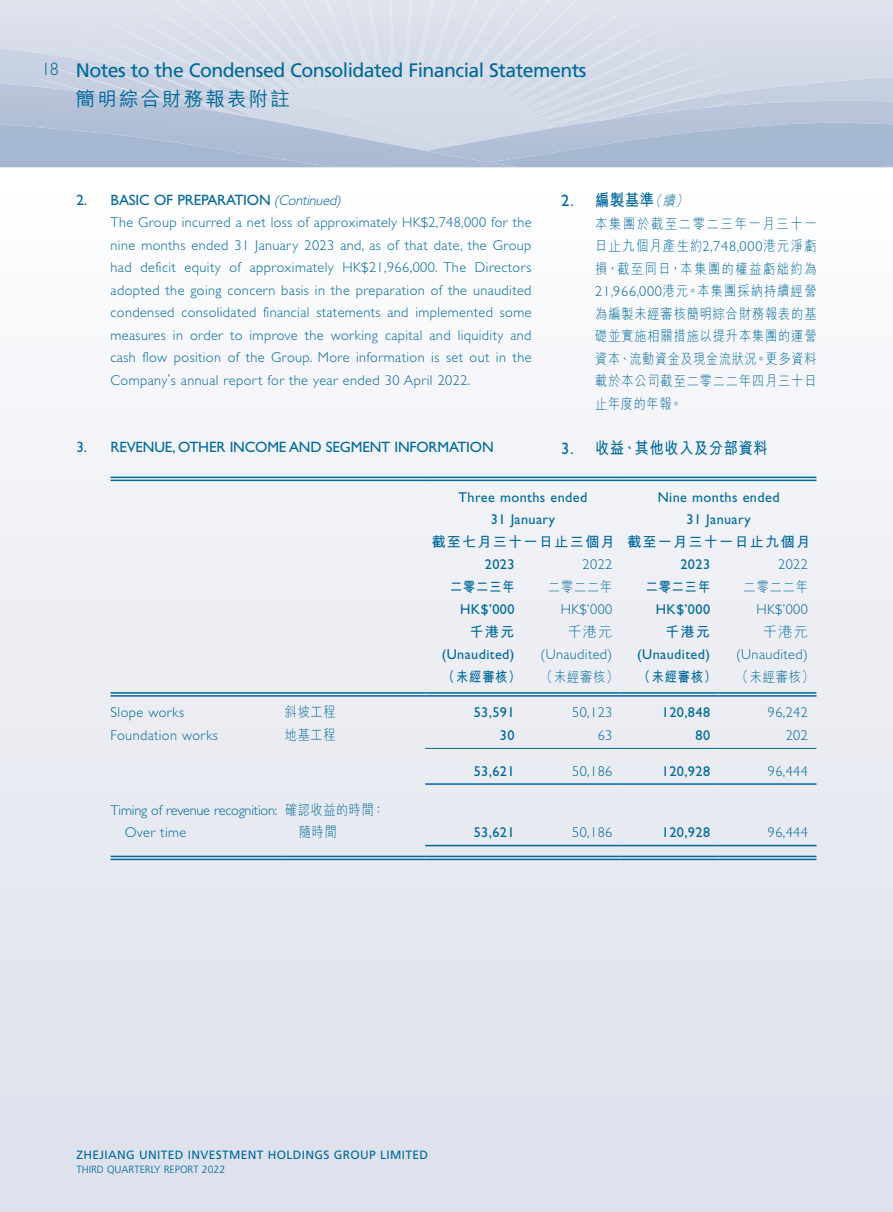
<style>
.page{position:relative;width:893px;height:1212px;background:#fff}
.page>*{position:absolute;margin:0;border:0;box-sizing:border-box;transform-origin:0 0}
.t1{font:19.5px "Frutiger LT Std";letter-spacing:-.025em;color:#00689b}
.t2{font:19.5px "M Hei HK Medium E Ten B5 H";letter-spacing:.11em;color:#00689b}
.t3{font:300 18px "Gill Sans Std";color:#00689b}
.t4{font:16.5px "M Hei HK Bold E Ten B5 H";letter-spacing:.06em;color:#00689b;scale:.85 1}
.t5{font:15px "Gill Sans Std";letter-spacing:-.01em;color:#00689b}
.t6{font:300 14.25px/22.5px "Gill Sans Std";letter-spacing:.03em;color:#00689b;text-align:justify}
.t7{font:14.25px/22.5px "M Hei HK Light E Ten B5 H";letter-spacing:.08em;color:#00689b;text-align:justify;scale:.85 1}
.t8{font:14.25px/22.5px "Gill Sans Std";letter-spacing:.03em;color:#00689b;text-align:center}
.t9{font:300 14.25px/22.5px "Gill Sans Std";letter-spacing:-.01em;color:#00689b}
.t10{font:14.25px "M Hei HK Bold E Ten B5 H";letter-spacing:.08em;color:#00689b}
.t11{font:14.25px "M Hei HK Bold E Ten B5 H";letter-spacing:.08em;color:#00689b;scale:.85 1}
.t12{font:14.25px "M Hei HK Light E Ten B5 H";letter-spacing:.08em;color:#00689b}
.t13{font:12px "Frutiger LT Std";letter-spacing:.03em;color:#00689b}
.t14{font:300 10.5px "Frutiger LT Std";color:#00689b}
.s1{font-family:"Gill Sans Std"}
.s2{font-family:"M Hei HK Light E Ten B5 H";font-style:italic;font-size:14.25px}
.s3{font-family:"Gill Sans Std";font-weight:300}
.s4{font-weight:300;font-style:italic;font-size:14.25px}
.s5{font-family:"M Hei HK Light E Ten B5 H";font-weight:400}
</style>
<div class="page">
<div style="left:0;top:0;width:893px;height:168px;background:#dadfea"></div>
<div style="left:0;top:168px;width:893px;height:1044px;background:linear-gradient(to bottom,#fcfcfd,#dbdfea)"></div>
<img style="left:0;top:47px;width:49px;height:35px">
<img style="left:745px;top:77px;width:147px;height:24px">
<img style="left:49px;top:0;width:696px;height:101px">
<img style="left:24px;top:58px;width:435px;height:24px">
<img style="left:582px;top:98px;width:172px;height:3px">
<img style="left:520px;top:101px;width:372px;height:22px">
<img style="left:520px;top:123px;width:373px;height:44px">
<svg style="left:884px;top:165px;width:6px;height:2px"></svg>
<img style="left:0;top:82px;width:520px;height:85px">
<img style="left:0;top:123px;width:334px;height:44px">
<img style="left:892px;top:77px;width:1px;height:24px">
<img style="left:892px;top:101px;width:1px;height:46px">
<hr style="left:111px;top:477px;width:174px;height:1px;background:#00689b">
<hr style="left:111px;top:480px;width:174px;height:1px;background:#00689b">
<hr style="left:285px;top:477px;width:140px;height:1px;background:#00689b">
<hr style="left:285px;top:480px;width:140px;height:1px;background:#00689b">
<hr style="left:425px;top:477px;width:196px;height:1px;background:#00689b">
<hr style="left:425px;top:480px;width:196px;height:1px;background:#00689b">
<hr style="left:621px;top:477px;width:195px;height:1px;background:#00689b">
<hr style="left:621px;top:480px;width:195px;height:1px;background:#00689b">
<hr style="left:111px;top:692px;width:174px;height:2px;background:#00689b">
<hr style="left:111px;top:695px;width:174px;height:2px;background:#00689b">
<hr style="left:285px;top:692px;width:140px;height:2px;background:#00689b">
<hr style="left:285px;top:695px;width:140px;height:2px;background:#00689b">
<hr style="left:425px;top:692px;width:98px;height:2px;background:#00689b">
<hr style="left:425px;top:695px;width:98px;height:2px;background:#00689b">
<hr style="left:523px;top:692px;width:98px;height:2px;background:#00689b">
<hr style="left:523px;top:695px;width:98px;height:2px;background:#00689b">
<hr style="left:621px;top:692px;width:98px;height:2px;background:#00689b">
<hr style="left:621px;top:695px;width:98px;height:2px;background:#00689b">
<hr style="left:719px;top:692px;width:97px;height:2px;background:#00689b">
<hr style="left:719px;top:695px;width:97px;height:2px;background:#00689b">
<hr style="left:425px;top:748px;width:98px;height:1px;background:#00689b">
<hr style="left:523px;top:748px;width:98px;height:1px;background:#00689b">
<hr style="left:621px;top:748px;width:98px;height:1px;background:#00689b">
<hr style="left:719px;top:748px;width:97px;height:1px;background:#00689b">
<hr style="left:425px;top:783px;width:98px;height:2px;background:#00689b">
<hr style="left:523px;top:783px;width:98px;height:2px;background:#00689b">
<hr style="left:621px;top:783px;width:98px;height:2px;background:#00689b">
<hr style="left:719px;top:783px;width:97px;height:2px;background:#00689b">
<hr style="left:425px;top:845px;width:98px;height:1px;background:#00689b">
<hr style="left:523px;top:845px;width:98px;height:1px;background:#00689b">
<hr style="left:621px;top:845px;width:98px;height:1px;background:#00689b">
<hr style="left:719px;top:845px;width:97px;height:1px;background:#00689b">
<hr style="left:111px;top:856px;width:174px;height:1px;background:#00689b">
<hr style="left:111px;top:859px;width:174px;height:1px;background:#00689b">
<hr style="left:285px;top:856px;width:140px;height:1px;background:#00689b">
<hr style="left:285px;top:859px;width:140px;height:1px;background:#00689b">
<hr style="left:425px;top:856px;width:98px;height:1px;background:#00689b">
<hr style="left:425px;top:859px;width:98px;height:1px;background:#00689b">
<hr style="left:523px;top:856px;width:98px;height:1px;background:#00689b">
<hr style="left:523px;top:859px;width:98px;height:1px;background:#00689b">
<hr style="left:621px;top:856px;width:98px;height:1px;background:#00689b">
<hr style="left:621px;top:859px;width:98px;height:1px;background:#00689b">
<hr style="left:719px;top:856px;width:97px;height:1px;background:#00689b">
<hr style="left:719px;top:859px;width:97px;height:1px;background:#00689b">
<p class="t3" style="left:42px;top:62px;width:19px">18</p>
<h1 class="t1" style="left:76px;top:62px;width:512px">Notes to the Condensed Consolidated Financial Statements</h1>
<h1 class="t2" style="left:76px;top:91px;width:215px">簡明綜合財務報表附註</h1>
<p class="t4" style="left:561px;top:194px;width:153px"><span class="s1">2.</span> 編製基準<span class="s2">（續）</span></p>
<p class="t7" style="left:595px;top:214px;width:262px">本集團於截至二零二三年一月三十一日止九個月產生約<span class="s3">2,748,000</span>港元淨虧損，截至同日，本集團的權益虧絀約為<span class="s3">21,966,000</span>港元。本集團採納持續經營為編製未經審核簡明綜合財務報表的基礎並實施相關措施以提升本集團的運營資本、流動資金及現金流狀況。更多資料載於本公司截至二零二二年四月三十日止年度的年報。</p>
<p class="t4" style="left:561px;top:441px;width:244px"><span class="s1">3.</span> 收益、其他收入及分部資料</p>
<p class="t5" style="left:77px;top:194px;width:266px">2. BASIC OF PREPARATION <span class="s4">(Continued)</span></p>
<p class="t6" style="left:111px;top:213px;width:422px">The Group incurred a net loss of approximately HK$2,748,000 for the nine months ended 31 January 2023 and, as of that date, the Group had deficit equity of approximately HK$21,966,000. The Directors adopted the going concern basis in the preparation of the unaudited condensed consolidated financial statements and implemented some measures in order to improve the working capital and liquidity and cash flow position of the Group. More information is set out in the Company’s annual report for the year ended 30 April 2022.</p>
<p class="t5" style="left:77px;top:441px;width:419px">3. REVENUE, OTHER INCOME AND SEGMENT INFORMATION</p>
<p class="t8" style="left:459px;top:487px;width:130px">Three months ended<br>31 January</p>
<p class="t8" style="left:658px;top:487px;width:123px">Nine months ended<br>31 January</p>
<p class="t10" style="left:431px;top:536px;width:380px">截至七月三十一日止三個月 截至一月三十一日止九個月</p>
<p class="t8" style="left:485px;top:554px;width:31px">2023</p>
<p class="t6" style="left:583px;top:555px;width:31px">2022</p>
<p class="t8" style="left:680px;top:554px;width:31px">2023</p>
<p class="t6" style="left:778px;top:555px;width:31px">2022</p>
<p class="t11" style="left:450px;top:581px;width:77px">二零二三年</p>
<p class="t7" style="left:548px;top:577px;width:77px">二零二二年</p>
<p class="t11" style="left:646px;top:581px;width:77px">二零二三年</p>
<p class="t7" style="left:744px;top:577px;width:77px">二零二二年</p>
<p class="t8" style="left:460px;top:599px;width:56px">HK$’000</p>
<p class="t6" style="left:561px;top:600px;width:53px">HK$’000</p>
<p class="t8" style="left:656px;top:599px;width:56px">HK$’000</p>
<p class="t6" style="left:756px;top:600px;width:53px">HK$’000</p>
<p class="t10" style="left:470px;top:626px;width:46px">千港元</p>
<p class="t12" style="left:567px;top:626px;width:46px">千港元</p>
<p class="t10" style="left:665px;top:626px;width:46px">千港元</p>
<p class="t12" style="left:763px;top:626px;width:46px">千港元</p>
<p class="t8" style="left:442px;top:644px;width:74px">(Unaudited)</p>
<p class="t6" style="left:540px;top:645px;width:73px">(Unaudited)</p>
<p class="t8" style="left:637px;top:644px;width:74px">(Unaudited)</p>
<p class="t6" style="left:736px;top:645px;width:73px">(Unaudited)</p>
<p class="t11" style="left:443px;top:671px;width:93px">（未經審核）</p>
<p class="t7" style="left:540px;top:667px;width:93px">（未經審核）</p>
<p class="t11" style="left:638px;top:671px;width:93px">（未經審核）</p>
<p class="t7" style="left:736px;top:667px;width:93px">（未經審核）</p>
<p class="t6" style="left:111px;top:703px;width:75px">Slope works</p>
<p class="t7" style="left:285px;top:703px;width:61px">斜坡工程</p>
<p class="t8" style="left:474px;top:702px;width:42px">53,591</p>
<p class="t6" style="left:572px;top:703px;width:42px">50,123</p>
<p class="t8" style="left:662px;top:702px;width:50px">120,848</p>
<p class="t6" style="left:768px;top:703px;width:42px">96,242</p>
<p class="t6" style="left:111px;top:725px;width:109px">Foundation works</p>
<p class="t7" style="left:285px;top:725px;width:61px">地基工程</p>
<p class="t8" style="left:500px;top:725px;width:16px">30</p>
<p class="t6" style="left:598px;top:725px;width:16px">63</p>
<p class="t8" style="left:695px;top:725px;width:16px">80</p>
<p class="t6" style="left:786px;top:725px;width:24px">202</p>
<p class="t8" style="left:474px;top:761px;width:42px">53,621</p>
<p class="t6" style="left:572px;top:761px;width:42px">50,186</p>
<p class="t8" style="left:662px;top:761px;width:50px">120,928</p>
<p class="t6" style="left:768px;top:761px;width:42px">96,444</p>
<p class="t9" style="left:125px;top:800px;width:261px;text-indent:-14px">Timing of revenue recognition: <span class="s5">確認收益的時間：<br></span>Over time</p>
<p class="t7" style="left:299px;top:823px;width:46px">隨時間</p>
<p class="t8" style="left:474px;top:822px;width:42px">53,621</p>
<p class="t6" style="left:572px;top:823px;width:42px">50,186</p>
<p class="t8" style="left:662px;top:822px;width:50px">120,928</p>
<p class="t6" style="left:768px;top:823px;width:42px">96,444</p>
<p class="t13" style="left:77px;top:1149px;width:353px">ZHEJIANG UNITED INVESTMENT HOLDINGS GROUP LIMITED</p>
<p class="t14" style="left:77px;top:1163px;width:150px">THIRD QUARTERLY REPORT 2022</p>
</div>
